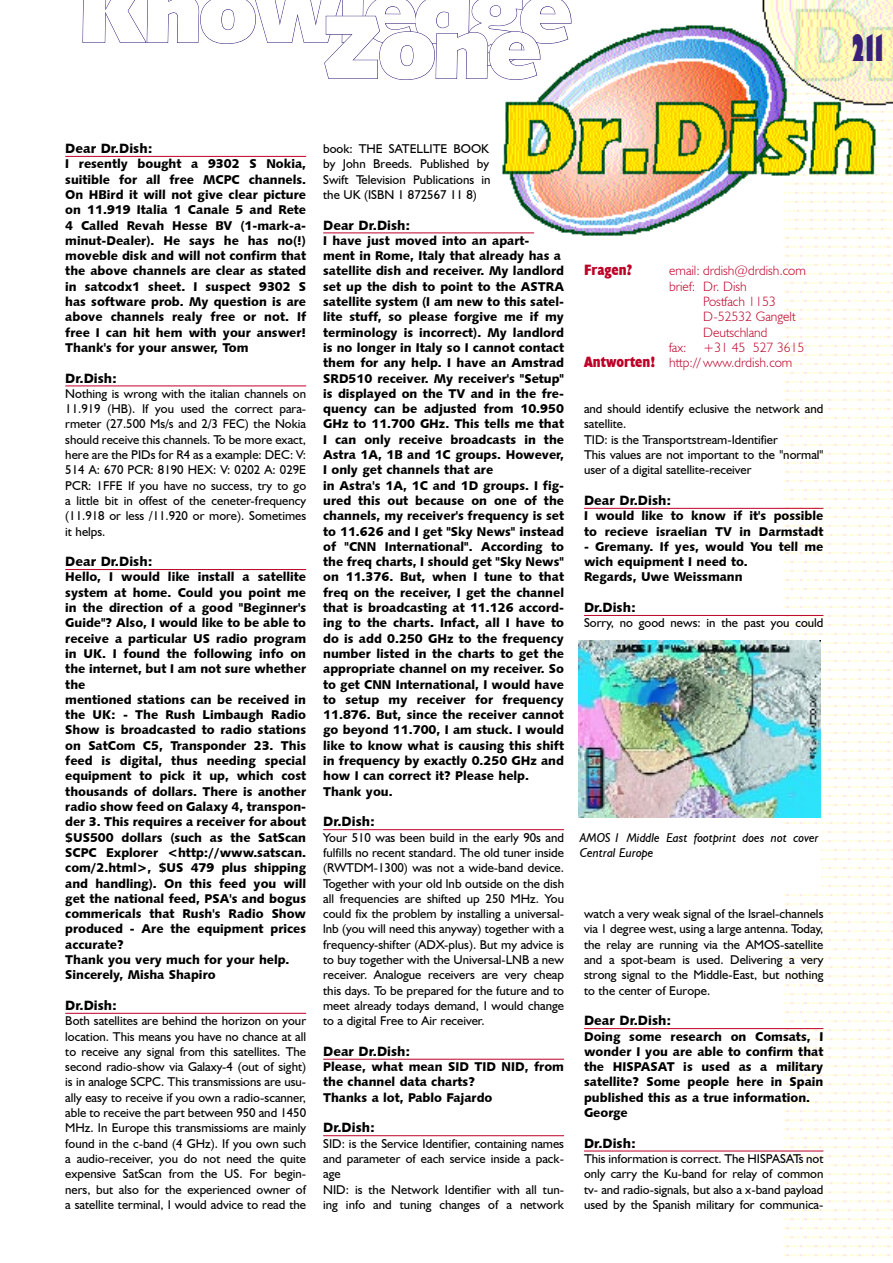
<style>
.page{position:relative;width:893px;height:1263px;background:#fff}
.page>*{position:absolute;margin:0;border:0;box-sizing:border-box;transform-origin:0 0}
.t1{font:90px "Humanist 531 BT Ultra Black A";letter-spacing:-.05em;color:#fff}
.t2{font:800 36px "Humanist 521 BT";color:#38207b;scale:.5 1}
.t3{font:700 condensed 15px "Humanist 521 BT Xtra";color:#be0028}
.t4{font:13.5px "Humanist 531 BT Black A";color:#000}
.t5{font:300 13.5px "Humanist 521 BT";color:#be0028}
.t6{font:12.75px/15.3px "Humanist 531 BT Black A";color:#000}
.t7{font:12.75px/15.3px "Humanist 521 BT";color:#000;text-align:justify}
.t8{font:italic 12.75px/15.3px "Humanist 521 BT";color:#000}
.s1{font-family:"Humanist 521 BT Xtra";font-weight:700;font-stretch:condensed;font-size:15px}
</style>
<div class="page">
<img style="left:489px;top:0;width:404px;height:1256px">
<hr style="left:65px;top:156px;width:241px;height:1px;background:#be0028">
<hr style="left:65px;top:385px;width:241px;height:1px;background:#be0028">
<hr style="left:65px;top:569px;width:241px;height:1px;background:#be0028">
<hr style="left:65px;top:1013px;width:241px;height:1px;background:#be0028">
<hr style="left:323px;top:232px;width:211px;height:1px;background:#be0028">
<hr style="left:323px;top:829px;width:241px;height:1px;background:#be0028">
<hr style="left:323px;top:1059px;width:241px;height:1px;background:#be0028">
<hr style="left:323px;top:1135px;width:241px;height:1px;background:#be0028">
<hr style="left:584px;top:508px;width:239px;height:1px;background:#be0028">
<hr style="left:584px;top:615px;width:239px;height:1px;background:#be0028">
<hr style="left:584px;top:1028px;width:239px;height:1px;background:#be0028">
<hr style="left:584px;top:1150px;width:239px;height:1px;background:#be0028">
<svg style="left:82px;top:0;width:490px;height:80px"></svg>
<img style="left:578px;top:640px;width:242px;height:178px">
<div style="left:578px;top:825px;width:243px;height:68px;background:#fff"></div>
<h1 class="t1" style="left:78px;top:-46px;width:496px">Knowledge</h1>
<h1 class="t1" style="left:322px;top:-10px;width:220px">Zone</h1>
<p class="t4" style="left:65px;top:140px;width:89px">Dear Dr.Dish:</p>
<p class="t6" style="left:65px;top:156px;width:242px;text-align:justify">I resently bought a 9302 S Nokia, suitible for all free MCPC channels.<br>On HBird it will not give clear picture on 11.919 Italia 1 Canale 5 and Rete 4 Called Revah Hesse BV (1-mark-a&shy;minut-Dealer). He says he has no(!) moveble disk and will not confirm that the above channels are clear as stated in satcodx1 sheet. I suspect 9302 S has software prob. My question is are above channels realy free or not. If free I can hit hem with your answer!<br>Thank's for your answer, Tom</p>
<p class="t4" style="left:65px;top:369px;width:53px">Dr.Dish:</p>
<p class="t7" style="left:65px;top:386px;width:242px">Nothing is wrong with the italian channels on 11.919 (HB). If you used the correct para&shy;rmeter (27.500 Ms/s and 2/3 FEC) the Nokia should receive this channels. To be more exact, here are the PIDs for R4 as a example: DEC: V:<br>514 A: 670 PCR: 8190 HEX: V: 0202 A: 029E PCR: 1FFE If you have no success, try to go a little bit in offest of the ceneter-frequency (11.918 or less /11.920 or more). Sometimes it helps.</p>
<p class="t4" style="left:65px;top:553px;width:89px">Dear Dr.Dish:</p>
<p class="t6" style="left:65px;top:569px;width:242px">Hello, I would like install a satellite system at home. Could you point me in the direction of a good "Beginner's Guide"? Also, I would like to be able to receive a particular US radio program in UK. I found the following info on the internet, but I am not sure whether the<br>mentioned stations can be received in the UK: - The Rush Limbaugh Radio Show is broadcasted to radio stations on SatCom C5, Transponder 23. This feed is digital, thus needing special equipment to pick it up, which cost thousands of dollars. There is another radio show feed on Galaxy 4, transpon&shy;der 3. This requires a receiver for about $US500 dollars (such as the SatScan SCPC Explorer &lt;http://www.satscan. com/2.html&gt;, $US 479 plus shipping and handling). On this feed you will get the national feed, PSA's and bogus commericals that Rush's Radio Show produced - Are the equipment prices accurate?<br>Thank you very much for your help.<br>Sincerely, Misha Shapiro</p>
<p class="t4" style="left:65px;top:997px;width:53px">Dr.Dish:</p>
<p class="t7" style="left:65px;top:1013px;width:242px">Both satellites are behind the horizon on your location. This means you have no chance at all to receive any signal from this satellites. The second radio-show via Galaxy-4 (out of sight) is in analoge SCPC. This transmissions are usu&shy;ally easy to receive if you own a radio-scanner, able to receive the part between 950 and 1450<br>MHz. In Europe this transmissioms are mainly found in the c-band (4 GHz). If you own such a audio-receiver, you do not need the quite expensive SatScan from the US. For begin&shy;ners, but also for the experienced owner of a satellite terminal, I would advice to read the</p>
<p class="t7" style="left:323px;top:141px;width:169px">book: THE SATELLITE BOOK by John Breeds. Published by Swift Television Publications in the UK (ISBN 1 872567 11 8)</p>
<p class="t4" style="left:323px;top:216px;width:89px">Dear Dr.Dish:</p>
<p class="t6" style="left:323px;top:232px;width:242px">I have just moved into an apart&shy;ment in Rome, Italy that already has a satellite dish and receiver. My landlord set up the dish to point to the ASTRA satellite system (I am new to this satel&shy;lite stuff, so please forgive me if my terminology is incorrect). My landlord is no longer in Italy so I cannot contact them for any help. I have an Amstrad SRD510 receiver. My receiver's "Setup" is displayed on the TV and in the fre&shy;quency can be adjusted from 10.950<br>GHz to 11.700 GHz. This tells me that I can only receive broadcasts in the Astra 1A, 1B and 1C groups. However, I only get channels that are<br>in Astra's 1A, 1C and 1D groups. I fig&shy;ured this out because on one of the channels, my receiver's frequency is set to 11.626 and I get "Sky News" instead of "CNN International". According to the freq charts, I should get "Sky News" on 11.376. But, when I tune to that freq on the receiver, I get the channel that is broadcasting at 11.126 accord&shy;ing to the charts. Infact, all I have to do is add 0.250 GHz to the frequency number listed in the charts to get the appropriate channel on my receiver. So to get CNN International, I would have to setup my receiver for frequency 11.876. But, since the receiver cannot go beyond 11.700, I am stuck. I would like to know what is causing this shift in frequency by exactly 0.250 GHz and how I can correct it? Please help.<br>Thank you.</p>
<p class="t4" style="left:323px;top:813px;width:53px">Dr.Dish:</p>
<p class="t7" style="left:323px;top:829px;width:242px">Your 510 was been build in the early 90s and fulfills no recent standard. The old tuner inside (RWTDM-1300) was not a wide-band device.<br>Together with your old lnb outside on the dish all frequencies are shifted up 250 MHz. You could fix the problem by installing a universal&shy;lnb (you will need this anyway) together with a frequency-shifter (ADX-plus). But my advice is to buy together with the Universal-LNB a new receiver. Analogue receivers are very cheap this days. To be prepared for the future and to meet already todays demand, I would change to a digital Free to Air receiver.</p>
<p class="t4" style="left:323px;top:1042px;width:89px">Dear Dr.Dish:</p>
<p class="t6" style="left:323px;top:1059px;width:242px">Please, what mean SID TID NID, from the channel data charts?<br>Thanks a lot, Pablo Fajardo</p>
<p class="t4" style="left:323px;top:1119px;width:53px">Dr.Dish:</p>
<p class="t7" style="left:323px;top:1135px;width:242px;text-align:left">SID: is the Service Identifier, containing names and parameter of each service inside a pack&shy;age<br>NID: is the Network Identifier with all tun&shy;ing info and tuning changes of a network</p>
<p class="t3" style="left:584px;top:261px;width:50px">Fragen?</p>
<p class="t5" style="left:669px;top:263px;width:138px">email: drdish@drdish.com</p>
<p class="t5" style="left:669px;top:278px;width:79px">brief: Dr. Dish</p>
<p class="t5" style="left:703px;top:293px;width:74px">Postfach 1153</p>
<p class="t5" style="left:703px;top:308px;width:94px">D-52532 Gangelt</p>
<p class="t5" style="left:703px;top:324px;width:66px">Deutschland</p>
<p class="t5" style="left:669px;top:339px;width:137px">fax: +31 45 527 3615</p>
<p class="t5" style="left:584px;top:354px;width:210px"><span class="s1">Antworten!</span> http:// www.drdish.com</p>
<p class="t7" style="left:584px;top:401px;width:241px;text-align:left">and should identify eclusive the network and satellite.<br>TID: is the Transportstream-Identifier<br>This values are not important to the "normal" user of a digital satellite-receiver</p>
<p class="t4" style="left:584px;top:492px;width:89px">Dear Dr.Dish:</p>
<p class="t6" style="left:584px;top:508px;width:241px">I would like to know if it's possible to recieve israelian TV in Darmstadt</p>
<p class="t6" style="left:584px;top:538px;width:241px">- Gremany. If yes, would You tell me wich equipment I need to.<br>Regards, Uwe Weissmann</p>
<p class="t4" style="left:584px;top:599px;width:53px">Dr.Dish:</p>
<p class="t7" style="left:584px;top:615px;width:241px">Sorry, no good news: in the past you could</p>
<p class="t8" style="left:580px;top:829px;width:240px">AMOS 1 Middle East footprint does not cover<br>Central Europe</p>
<p class="t7" style="left:584px;top:906px;width:241px">watch a very weak signal of the Israel-channels via 1 degree west, using a large antenna. Today, the relay are running via the AMOS-satellite and a spot-beam is used. Delivering a very strong signal to the Middle-East, but nothing to the center of Europe.</p>
<p class="t4" style="left:584px;top:1012px;width:89px">Dear Dr.Dish:</p>
<p class="t6" style="left:584px;top:1028px;width:241px">Doing some research on Comsats, I wonder I you are able to confirm that the HISPASAT is used as a military satellite? Some people here in Spain published this as a true information.<br>George</p>
<p class="t4" style="left:584px;top:1134px;width:53px">Dr.Dish:</p>
<p class="t7" style="left:584px;top:1151px;width:241px">This information is correct. The HISPASATs not only carry the Ku-band for relay of common tv- and radio-signals, but also a x-band payload used by the Spanish military for communica-</p>
<h2 class="t2" style="left:851px;top:25px;width:66px">211</h2>
</div>
